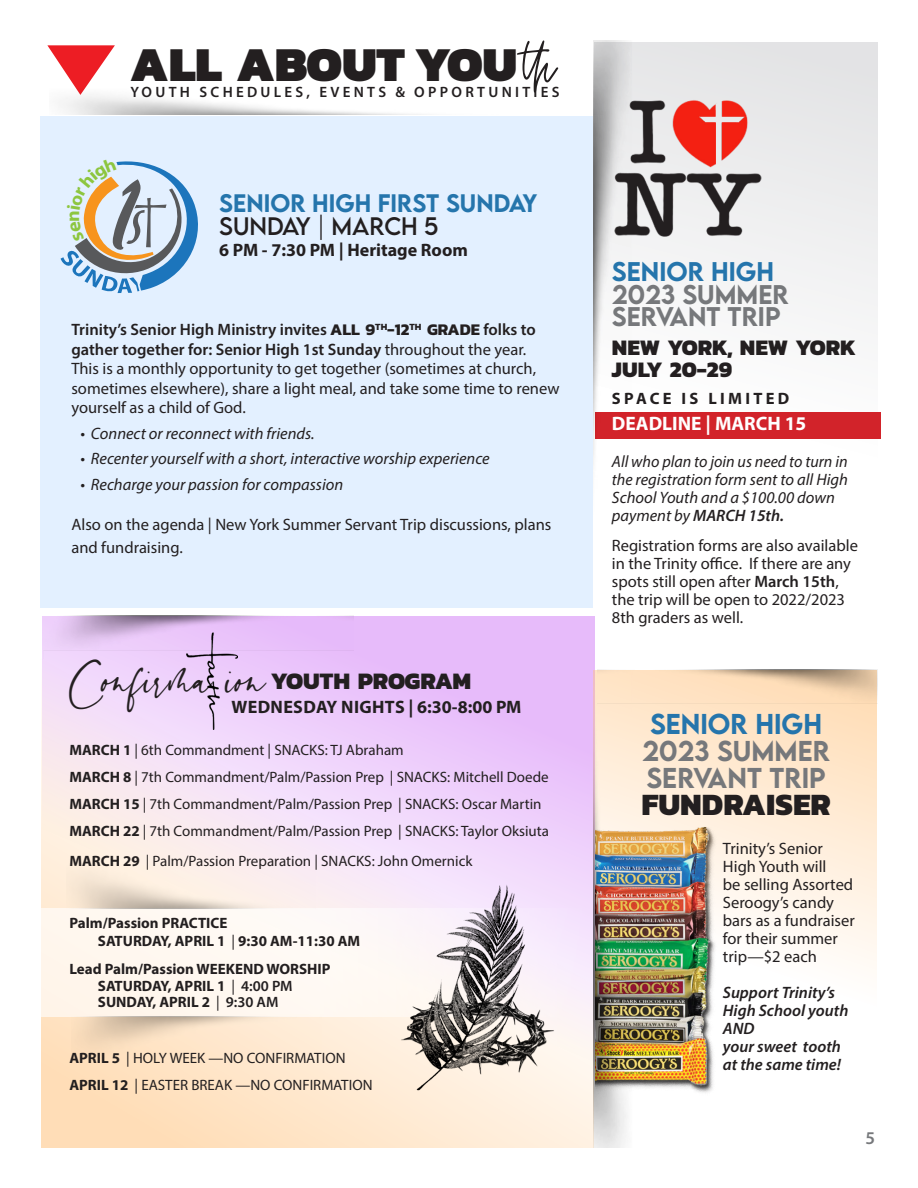
<style>
.page{position:relative;width:918px;height:1188px;background:#fff}
.page>*{position:absolute;margin:0;border:0;box-sizing:border-box;transform-origin:0 0}
.t1{font:900 49.5px "Kanit";color:#231f20}
.t2{font:800 31.5px "Kanit";color:#231f20}
.t3{font:500 25.5px "LEMONMILK";color:#76787b}
.t4{font:500 25.5px "LEMONMILK";color:#2575ac}
.t5{font:800 24px "Kanit";letter-spacing:-.005em;color:#231f20}
.t6{font:500 24px "LEMONMILK";color:#76787b}
.t7{font:500 24px "LEMONMILK";color:#2575ac}
.t8{font:800 22.5px "Kanit";color:#231f20}
.t9{font:500 22.5px "LEMONMILK";color:#2575ac}
.t10{font:22.5px "LEMONMILK";color:#231f20}
.t11{font:700 19.5px "Myriad Pro";color:#fff}
.t12{font:700 18px "Myriad Pro";letter-spacing:.02em;color:#231f20}
.t13{font:700 18px "Myriad Pro";color:#231f20}
.t14{font:600 18px "Myriad Pro";color:#76787b}
.t15{font:16.5px/19.5px "Myriad Pro";color:#231f20}
.t16{font:italic 16.5px/18px "Myriad Pro";color:#231f20}
.t17{font:italic 600 16.5px "Myriad Pro";color:#231f20}
.t18{font:700 16.5px "Myriad Pro";letter-spacing:.2em;color:#231f20}
.t19{font:15px "Myriad Pro";color:#231f20}
.t20{font:700 15px "Myriad Pro";color:#231f20}
.t21{font:600 15px "Myriad Pro";letter-spacing:.22em;color:#231f20}
.s1{font-family:"Kastangel Demo";font-weight:400;font-size:54px}
.s2{font-weight:300}
.s3{font-weight:600}
.s4{font-family:"Kanit";font-weight:700}
.s5{font-family:"Sinthya";font-weight:400;font-size:46.5px}
.s6{font-weight:700}
.s7{font-weight:400}
</style>
<div class="page">
<div style="left:594px;top:42px;width:284px;height:629px;background:linear-gradient(to bottom,#e6e6e7,#fff)"></div>
<div style="left:595px;top:413px;width:285px;height:26px;background:#d2232a"></div>
<div style="left:41px;top:116px;width:552px;height:492px;background:#e3f0ff"></div>
<svg style="left:47px;top:45px;width:68px;height:50px"></svg>
<img style="left:594px;top:41px;width:51px;height:1106px">
<svg style="left:41px;top:618px;width:553px;height:529px;background:#f4d9ec"></svg>
<img style="left:593px;top:670px;width:284px;height:475px">
<div style="left:41px;top:908px;width:553px;height:108px;background:#fff8f2"></div>
<img style="left:186px;top:660px;width:52px;height:69px">
<img style="left:72px;top:1016px;width:249px;height:56px">
<img style="left:66px;top:853px;width:250px;height:55px">
<img style="left:397px;top:884px;width:160px;height:211px">
<img style="left:598px;top:669px;width:280px;height:44px">
<img style="left:609px;top:97px;width:156px;height:144px">
<img style="left:41px;top:616px;width:312px;height:44px">
<svg style="left:61px;top:161px;width:137px;height:132px"></svg>
<p class="t1" style="left:130px;top:23px;width:435px">ALL ABOUT YOU<span class="s1">th</span></p>
<p class="t21" style="left:130px;top:83px;width:431px">YOUTH SCHEDULES, EVENTS &amp; OPPORTUNITIES</p>
<p class="t9" style="left:219px;top:189px;width:257px">SEN IOR HIGH FIRST SUNDAY</p>
<p class="t10" style="left:219px;top:211px;width:221px">SUNDAY <span class="s2">|</span> MARCH 5</p>
<p class="t13" style="left:219px;top:238px;width:250px">6 PM - 7:30 PM | Heritage Room</p>
<p class="t15" style="left:71px;top:319px;width:490px"><span class="s3">Trinity’s Senior High Ministry invites</span> <span class="s4">ALL 9</span><sup>TH</sup><span class="s4">-12</span><sup>TH</sup> <span class="s4">GRADE</span> <span class="s3">folks to gather together for: Senior High 1st Sunday</span> throughout the year.<br>This is a monthly opportunity to get together (sometimes at church, sometimes elsewhere), share a light meal, and take some time to renew yourself as a child of God.</p>
<p class="t16" style="left:80px;top:424px;width:236px">• Connect or reconnect with friends.</p>
<p class="t16" style="left:80px;top:449px;width:411px">• Recenter yourself with a short, interactive worship experience</p>
<p class="t16" style="left:80px;top:475px;width:264px">• Recharge your passion for compassion</p>
<p class="t15" style="left:71px;top:513px;width:481px;line-height:22.5px">Also on the agenda | New York Summer Servant Trip discussions, plans and fundraising.</p>
<p class="t5" style="left:69px;top:662px;width:403px"><span class="s5">Confirma ion</span>YOUTH PROGRAM</p>
<p class="t12" style="left:231px;top:695px;width:292px">WEDNESDAY NIGHTS | 6:30-8:00 PM</p>
<p class="t19" style="left:69px;top:741px;width:336px"><span class="s6">MARCH 1</span> | 6th Commandment | SNACKS: TJ Abraham</p>
<p class="t19" style="left:69px;top:768px;width:481px"><span class="s6">MARCH 8</span> | 7th Commandment/Palm/Passion Prep | SNACKS: Mitchell Doede</p>
<p class="t19" style="left:69px;top:795px;width:474px"><span class="s6">MARCH 15</span> | 7th Commandment/Palm/Passion Prep | SNACKS: Oscar Martin</p>
<p class="t19" style="left:69px;top:822px;width:481px"><span class="s6">MARCH 22</span> | 7th Commandment/Palm/Passion Prep | SNACKS: Taylor Oksiuta</p>
<p class="t19" style="left:69px;top:852px;width:405px"><span class="s6">MARCH 29</span> | Palm/Passion Preparation | SNACKS: John Omernick</p>
<p class="t20" style="left:69px;top:913px;width:160px">Palm/Passion PRACTICE</p>
<p class="t20" style="left:98px;top:931px;width:264px">SATURDAY, APRIL 1 <span class="s7">|</span> 9:30 AM-11:30 AM</p>
<p class="t20" style="left:69px;top:959px;width:263px">Lead Palm/Passion WEEKEND WORSHIP</p>
<p class="t20" style="left:98px;top:976px;width:196px">SATURDAY, APRIL 1 <span class="s7">|</span> <span class="s3">4:00 PM</span></p>
<p class="t20" style="left:98px;top:992px;width:182px">SUNDAY, APRIL 2 <span class="s7">|</span> <span class="s3">9:30 AM</span></p>
<p class="t19" style="left:69px;top:1048px;width:278px"><span class="s6">APRIL 5</span> | HOLY WEEK —NO CONFIRMATION</p>
<p class="t19" style="left:69px;top:1075px;width:305px"><span class="s6">APRIL 12</span> | EASTER BREAK —NO CONFIRMATION</p>
<p class="t7" style="left:612px;top:256px;width:160px">SEN IOR HIGH</p>
<p class="t6" style="left:612px;top:278px;width:105px">2023 SUMMER</p>
<p class="t6" style="left:612px;top:301px;width:76px">SERVANT</p>
<p class="t6" style="left:728px;top:301px;width:52px">TRIP</p>
<p class="t8" style="left:612px;top:329px;width:246px">NEW YORK, NEW YORK</p>
<p class="t8" style="left:612px;top:352px;width:122px">JULY 20-29</p>
<p class="t18" style="left:612px;top:388px;width:179px">SPACE IS LIMITED</p>
<p class="t11" style="left:612px;top:410px;width:196px">DEADLINE | MARCH 15</p>
<p class="t16" style="left:612px;top:453px;width:238px">All who plan to join us need to turn in the registration form sent to all High<br>School Youth and a $100.00 down payment by <span class="s3">MARCH 15th.</span></p>
<p class="t15" style="left:612px;top:537px;width:248px;line-height:18px">Registration forms are also available in the Trinity office. If there are any spots still open after <span class="s3">March 15th</span>, the trip will be open to 2022/2023<br>8th graders as well.</p>
<p class="t4" style="left:650px;top:707px;width:170px">SEN IOR HIGH</p>
<p class="t3" style="left:642px;top:734px;width:111px">2023 SUMMER</p>
<p class="t3" style="left:647px;top:761px;width:80px">SERVANT</p>
<p class="t3" style="left:770px;top:761px;width:55px">TRIP</p>
<p class="t2" style="left:641px;top:780px;width:191px">FUNDRAISER</p>
<p class="t15" style="left:723px;top:839px;width:101px">Trinity’s Senior</p>
<p class="t15" style="left:723px;top:857px;width:105px">High Youth will</p>
<p class="t15" style="left:723px;top:875px;width:132px">be selling Assorted</p>
<p class="t15" style="left:723px;top:893px;width:113px">Seroogy’s candy</p>
<p class="t15" style="left:723px;top:911px;width:133px">bars as a fundraiser</p>
<p class="t15" style="left:723px;top:929px;width:117px">for their summer</p>
<p class="t15" style="left:723px;top:947px;width:96px">trip—$2 each</p>
<p class="t17" style="left:723px;top:982px;width:114px">Support Trinity’s</p>
<p class="t17" style="left:723px;top:1000px;width:127px">High School youth</p>
<p class="t17" style="left:723px;top:1018px;width:33px">AND</p>
<p class="t17" style="left:723px;top:1036px;width:119px">your sweet tooth</p>
<p class="t17" style="left:723px;top:1054px;width:120px">at the same time!</p>
<p class="t14" style="left:865px;top:1127px;width:11px">5</p>
</div>
